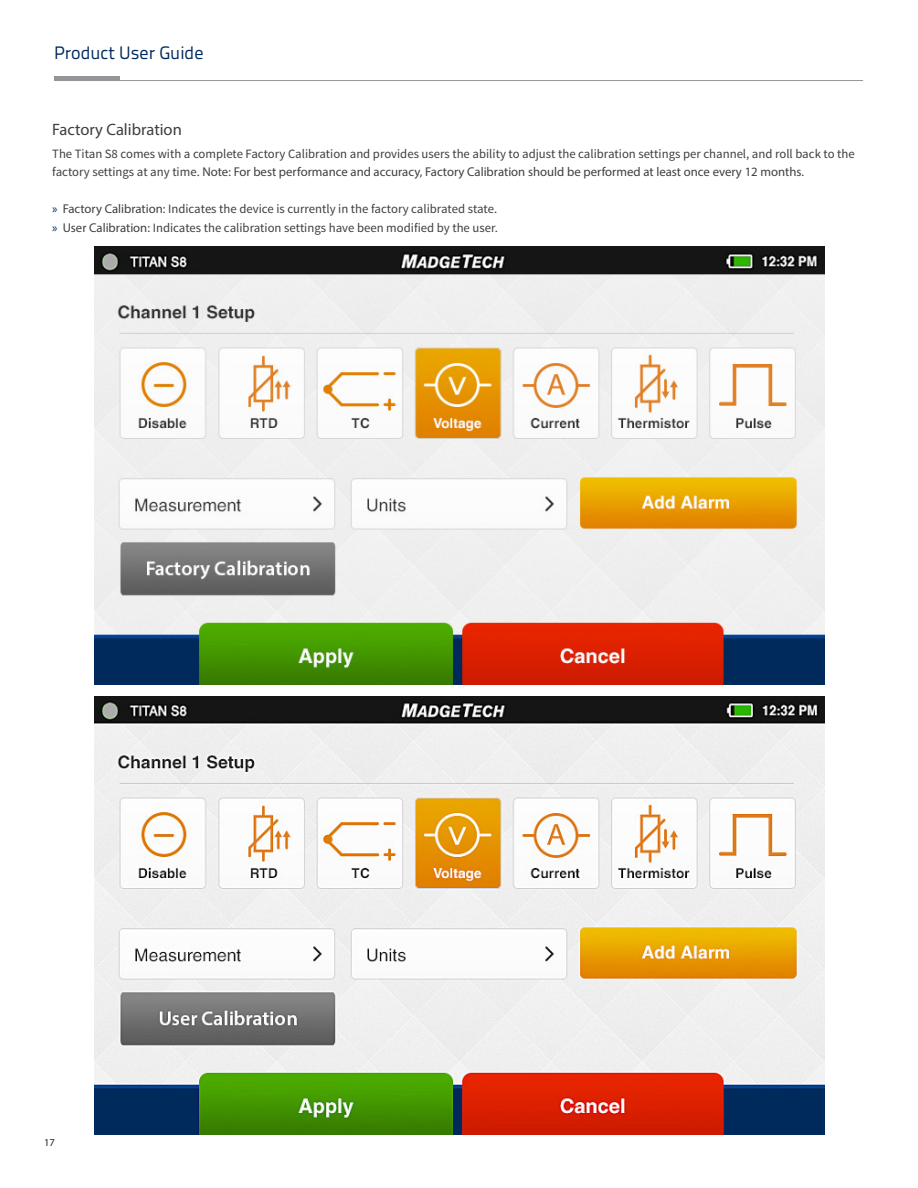
<style>
.page{position:relative;width:918px;height:1188px;background:#fff}
.page>*{position:absolute;margin:0;border:0;box-sizing:border-box;transform-origin:0 0}
.t1{font:18px "Titillium Text 22 L";color:#00295c}
.Body_Text{font:16.5px "Myriad Pro";color:#3e3e3f}
.Bullets{font:12.75px/17.2px "Source Sans Pro";color:#3e3e3f}
.t2{font:10.5px "Myriad Pro";color:#231f20}
.s1{font-family:"Myriad Pro"}
.s2{font-family:"Myriad Pro";color:#00295c}
</style>
<div class="page">
<hr style="left:54px;top:80px;width:809px;height:1px;background:#939598">
<div style="left:54px;top:76px;width:66px;height:5px;background:#939598"></div>
<img style="left:95px;top:247px;width:730px;height:438px">
<img style="left:95px;top:697px;width:730px;height:438px">
<h1 class="t1" style="left:54px;top:39px;width:151px">Product User Guide</h1>
<p class="Body_Text" style="left:52px;top:119px;width:131px">Factory Calibration</p>
<p class="Bullets" style="left:52px;top:146px;width:804px">The Titan S8 comes with a complete Factory Calibration and provides users the ability to adjust the calibration settings per channel, and roll back to the factory settings at any time. <span class="s1">Note: For best performance and accuracy, Factory Calibration should be performed at least once every 12 months.</span></p>
<p class="Bullets" style="left:52px;top:200px;width:447px"><span class="s2">»</span> <span class="s1">Factory Calibration:</span> Indicates the device is currently in the factory calibrated state.</p>
<p class="Bullets" style="left:52px;top:219px;width:447px"><span class="s2">»</span> <span class="s1">User Calibration:</span> Indicates the calibration settings have been modified by the user.</p>
<p class="t2" style="left:44px;top:1136px;width:12px">17</p>
</div>
